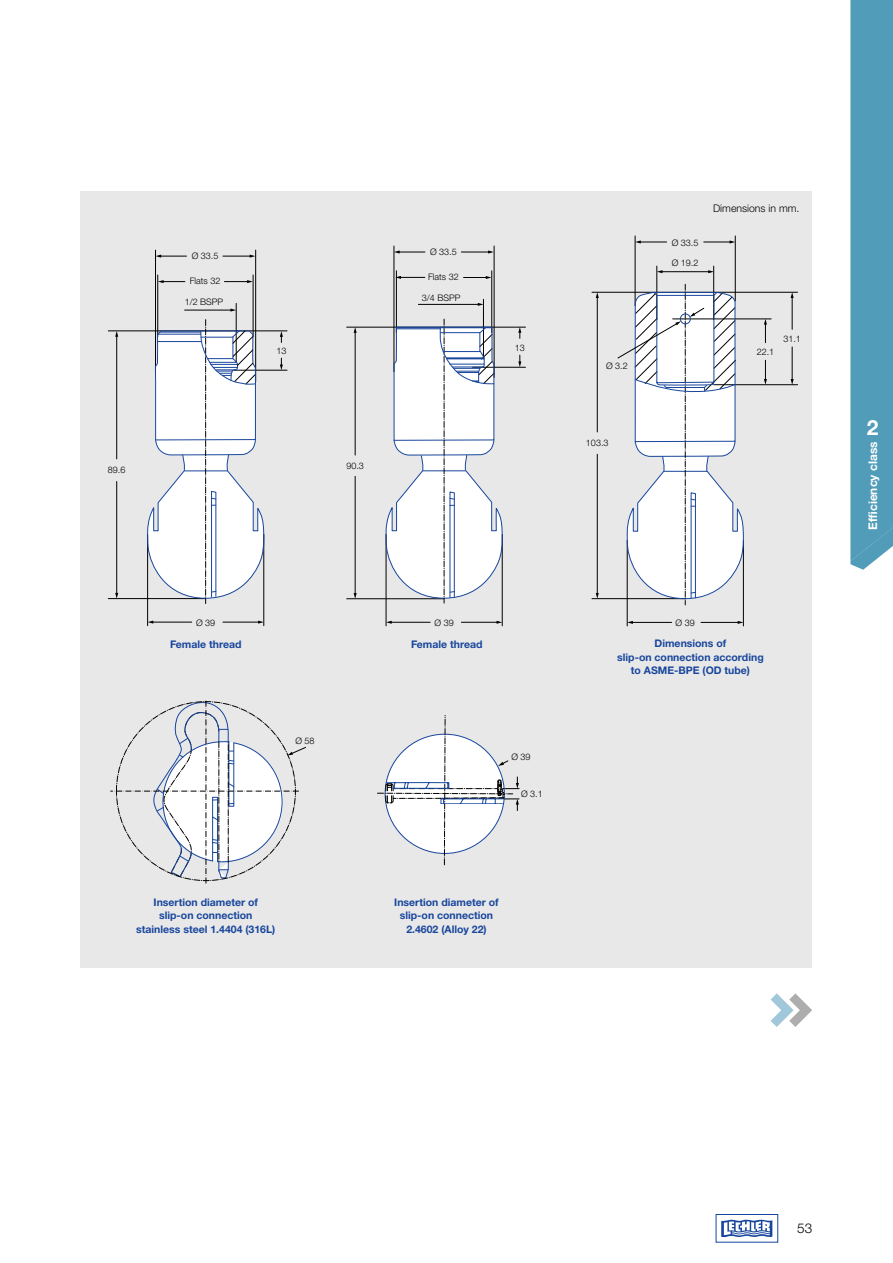
<style>
.page{position:relative;width:893px;height:1263px;background:#fff}
.page>*{position:absolute;margin:0;border:0;box-sizing:border-box;transform-origin:0 0}
.t1{font:700 21px "Helvetica Neue LTW1 G";color:#fff}
.t2{font:300 13.5px "Helvetica Neue LTW1 G";color:#000}
.t3{font:700 12px "Helvetica Neue LTW1 G";color:#fff}
.t4{font:700 10.5px/13.5px "Helvetica Neue LTW1 G";color:#18469d;text-align:center}
.t5{font:300 10.5px "Helvetica Neue LTW1 G";color:#000}
.t6{font:300 9px "Helvetica Neue LTW1 G";color:#000}
</style>
<div class="page">
<div style="left:81px;top:191px;width:731px;height:777px;background:#e8e8e8"></div>
<svg style="left:771px;top:993px;width:41px;height:34px"></svg>
<svg style="left:377px;top:715px;width:142px;height:150px"></svg>
<svg style="left:110px;top:700px;width:196px;height:183px"></svg>
<hr style="left:714px;top:384px;width:84px;height:1px;background:#000">
<hr style="left:592px;top:292px;width:206px;height:1px;background:#000">
<hr style="left:673px;top:319px;width:98px;height:1px;background:#000">
<hr style="left:592px;top:598px;width:93px;height:1px;background:#000">
<hr style="left:627px;top:540px;width:1px;height:86px;background:#000">
<hr style="left:743px;top:540px;width:1px;height:86px;background:#000">
<hr style="left:635px;top:236px;width:1px;height:70px;background:#000">
<hr style="left:713px;top:266px;width:1px;height:53px;background:#000">
<hr style="left:657px;top:266px;width:1px;height:53px;background:#000">
<hr style="left:735px;top:236px;width:1px;height:65px;background:#000">
<hr style="left:597px;top:297px;width:1px;height:135px;background:#000">
<svg style="left:596px;top:292px;width:3px;height:6px"></svg>
<hr style="left:597px;top:454px;width:1px;height:140px;background:#000">
<svg style="left:596px;top:593px;width:3px;height:6px"></svg>
<hr style="left:701px;top:622px;width:38px;height:1px;background:#000">
<svg style="left:738px;top:621px;width:5px;height:3px"></svg>
<hr style="left:632px;top:622px;width:40px;height:1px;background:#000">
<svg style="left:627px;top:621px;width:6px;height:3px"></svg>
<svg style="left:704px;top:240px;width:31px;height:3px"></svg>
<svg style="left:635px;top:240px;width:32px;height:3px"></svg>
<hr style="left:661px;top:271px;width:48px;height:1px;background:#000">
<svg style="left:708px;top:270px;width:6px;height:3px"></svg>
<svg style="left:657px;top:270px;width:5px;height:3px"></svg>
<svg style="left:764px;top:360px;width:3px;height:25px"></svg>
<svg style="left:764px;top:319px;width:3px;height:24px"></svg>
<hr style="left:792px;top:347px;width:1px;height:33px;background:#000">
<svg style="left:791px;top:379px;width:3px;height:6px"></svg>
<hr style="left:792px;top:297px;width:1px;height:32px;background:#000">
<svg style="left:791px;top:292px;width:3px;height:6px"></svg>
<svg style="left:618px;top:284px;width:126px;height:321px"></svg>
<hr style="left:108px;top:331px;width:179px;height:1px;background:#000">
<svg style="left:280px;top:358px;width:3px;height:12px"></svg>
<svg style="left:280px;top:331px;width:3px;height:11px"></svg>
<hr style="left:234px;top:370px;width:53px;height:1px;background:#000">
<hr style="left:108px;top:598px;width:98px;height:1px;background:#000">
<hr style="left:147px;top:534px;width:1px;height:92px;background:#000">
<hr style="left:264px;top:534px;width:1px;height:92px;background:#000">
<hr style="left:155px;top:250px;width:1px;height:126px;background:#000">
<hr style="left:255px;top:250px;width:1px;height:132px;background:#000">
<hr style="left:116px;top:336px;width:1px;height:123px;background:#000">
<svg style="left:115px;top:331px;width:3px;height:6px"></svg>
<hr style="left:116px;top:481px;width:1px;height:113px;background:#000">
<svg style="left:115px;top:593px;width:3px;height:6px"></svg>
<hr style="left:223px;top:622px;width:36px;height:1px;background:#000">
<svg style="left:258px;top:621px;width:6px;height:3px"></svg>
<hr style="left:152px;top:622px;width:40px;height:1px;background:#000">
<svg style="left:148px;top:621px;width:5px;height:3px"></svg>
<svg style="left:146px;top:253px;width:118px;height:350px"></svg>
<svg style="left:518px;top:355px;width:3px;height:12px"></svg>
<svg style="left:518px;top:328px;width:3px;height:10px"></svg>
<hr style="left:473px;top:367px;width:52px;height:1px;background:#000">
<hr style="left:347px;top:598px;width:97px;height:1px;background:#000">
<hr style="left:386px;top:534px;width:1px;height:92px;background:#000">
<hr style="left:502px;top:534px;width:1px;height:92px;background:#000">
<hr style="left:483px;top:299px;width:1px;height:60px;background:#000">
<hr style="left:396px;top:271px;width:1px;height:62px;background:#000">
<hr style="left:491px;top:271px;width:1px;height:62px;background:#000">
<hr style="left:347px;top:327px;width:178px;height:1px;background:#000">
<hr style="left:394px;top:246px;width:1px;height:126px;background:#000">
<svg style="left:461px;top:250px;width:33px;height:4px"></svg>
<svg style="left:394px;top:250px;width:31px;height:4px"></svg>
<hr style="left:494px;top:246px;width:1px;height:131px;background:#000">
<hr style="left:355px;top:332px;width:1px;height:123px;background:#000">
<svg style="left:354px;top:327px;width:3px;height:6px"></svg>
<hr style="left:355px;top:476px;width:1px;height:118px;background:#000">
<svg style="left:354px;top:593px;width:3px;height:6px"></svg>
<hr style="left:461px;top:622px;width:37px;height:1px;background:#000">
<svg style="left:497px;top:621px;width:5px;height:3px"></svg>
<hr style="left:391px;top:622px;width:39px;height:1px;background:#000">
<svg style="left:386px;top:621px;width:6px;height:3px"></svg>
<svg style="left:385px;top:319px;width:119px;height:284px"></svg>
<svg style="left:464px;top:276px;width:27px;height:3px"></svg>
<hr style="left:418px;top:304px;width:61px;height:1px;background:#000">
<svg style="left:395px;top:276px;width:30px;height:3px"></svg>
<div style="left:716px;top:1214px;width:62px;height:28px;border:1px solid #18469d"></div>
<svg style="left:721px;top:1219px;width:51px;height:18px"></svg>
<div style="left:850px;top:0;width:43px;height:570px;background:#509cb9"></div>
<p class="t6" style="left:108px;top:465px;width:19px">89.6</p>
<p class="t6" style="left:192px;top:250px;width:28px">Ø 33.5</p>
<p class="t6" style="left:190px;top:276px;width:32px">Flats 32</p>
<p class="t6" style="left:185px;top:296px;width:40px">1/2 BSPP</p>
<p class="t6" style="left:276px;top:346px;width:12px">13</p>
<p class="t6" style="left:346px;top:460px;width:19px">90.3</p>
<p class="t6" style="left:430px;top:246px;width:28px">Ø 33.5</p>
<p class="t6" style="left:428px;top:271px;width:32px">Flats 32</p>
<p class="t6" style="left:422px;top:292px;width:40px">3/4 BSPP</p>
<p class="t6" style="left:515px;top:342px;width:12px">13</p>
<p class="t6" style="left:606px;top:360px;width:23px">Ø 3.2</p>
<p class="t6" style="left:586px;top:438px;width:24px">103.3</p>
<p class="t6" style="left:672px;top:237px;width:28px">Ø 33.5</p>
<p class="t6" style="left:672px;top:258px;width:28px">Ø 19.2</p>
<p class="t5" style="left:713px;top:201px;width:88px">Dimensions in mm.</p>
<p class="t6" style="left:757px;top:346px;width:19px">22.1</p>
<p class="t6" style="left:783px;top:333px;width:19px">31.1</p>
<p class="t6" style="left:196px;top:617px;width:21px">Ø 39</p>
<p class="t6" style="left:434px;top:617px;width:21px">Ø 39</p>
<p class="t6" style="left:676px;top:617px;width:21px">Ø 39</p>
<p class="t4" style="left:170px;top:637px;width:73px">Female thread</p>
<p class="t4" style="left:411px;top:637px;width:73px">Female thread</p>
<p class="t4" style="left:617px;top:637px;width:148px">Dimensions of<br>slip-on connection according to ASME-BPE (OD tube)</p>
<p class="t6" style="left:295px;top:735px;width:21px">Ø 58</p>
<p class="t6" style="left:511px;top:751px;width:21px">Ø 39</p>
<p class="t6" style="left:521px;top:788px;width:23px">Ø 3.1</p>
<p class="t4" style="left:136px;top:895px;width:141px">Insertion diameter of slip-on connection stainless steel 1.4404 (316L)</p>
<p class="t4" style="left:394px;top:895px;width:106px">Insertion diameter of slip-on connection<br>2.4602 (Alloy 22)</p>
<h1 class="t1" style="left:867px;top:414px;width:13px">2</h1>
<p class="t3" style="left:865px;top:529px;width:89px;rotate:-90deg">Efficiency class</p>
<p class="t2" style="left:797px;top:1220px;width:17px">53</p>
</div>
